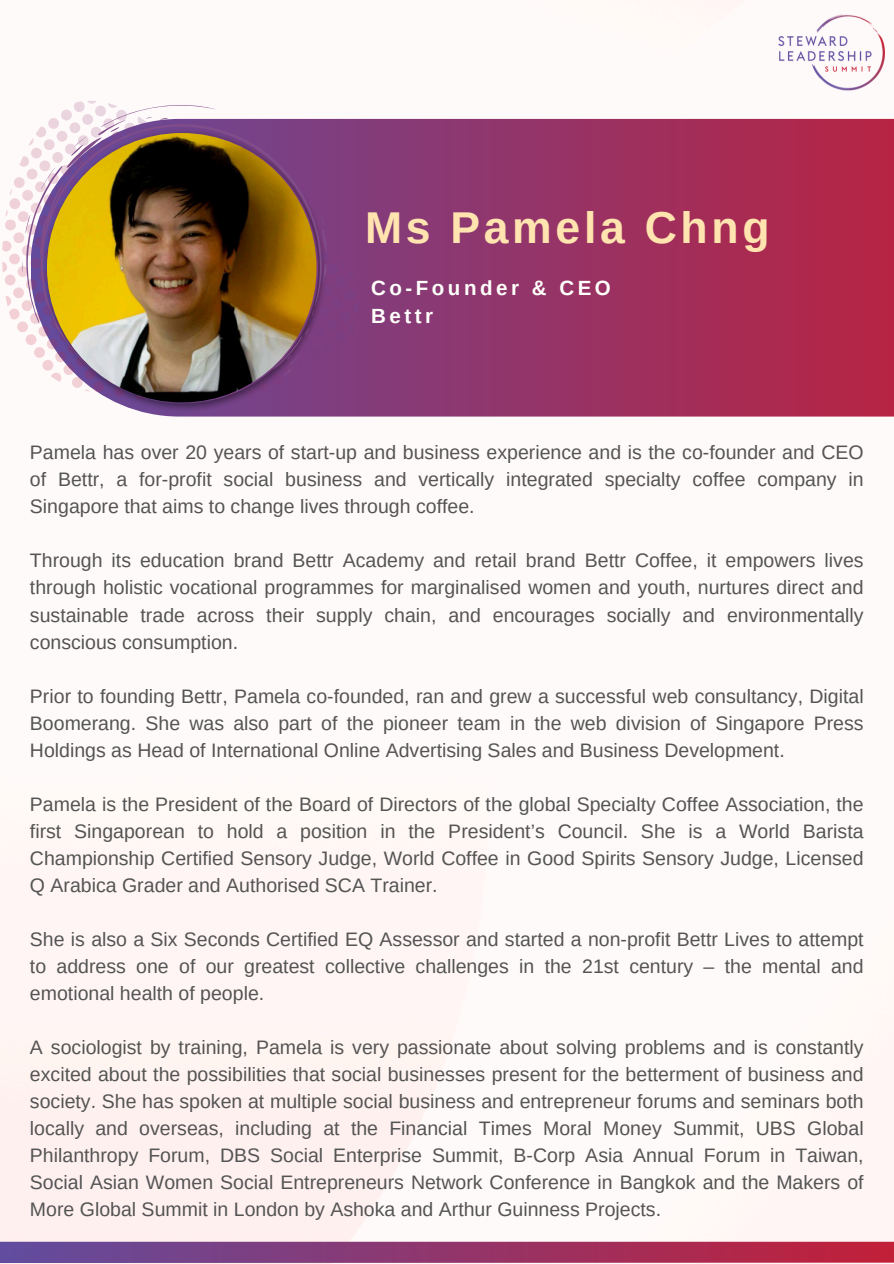
<style>
.page{position:relative;width:894px;height:1264px;background:#fff}
.page>*{position:absolute;margin:0;border:0;box-sizing:border-box;transform-origin:0 0}
.t1{font:700 44.55px "Arimo";letter-spacing:.085em;color:#ffe4b0}
.t2{font:700 20.55px "Arimo";letter-spacing:.17em;color:#fffffb}
.t3{font:19.5px/27px "Arimo";color:#545454;text-align:justify}
</style>
<div class="page">
<img style="left:0;top:118px;width:893px;height:1145px">
<svg style="left:389px;top:119px;width:504px;height:297px"></svg>
<svg style="left:0;top:100px;width:389px;height:342px"></svg>
<img style="left:42px;top:129px;width:285px;height:283px">
<img style="left:47px;top:133px;width:269px;height:269px;border-radius:50%">
<svg style="left:40px;top:124px;width:282px;height:250px"></svg>
<svg style="left:323px;top:263px;width:3px;height:19px"></svg>
<svg style="left:273px;top:328px;width:36px;height:48px"></svg>
<svg style="left:252px;top:122px;width:8px;height:5px"></svg>
<svg style="left:311px;top:308px;width:5px;height:14px"></svg>
<svg style="left:316px;top:214px;width:11px;height:38px"></svg>
<img style="left:22px;top:102px;width:195px;height:221px">
<img style="left:778px;top:14px;width:108px;height:77px">
<svg style="left:0;top:1241px;width:893px;height:21px"></svg>
<p class="t1" style="left:365px;top:202px;width:406px">Ms Pamela Chng</p>
<p class="t2" style="left:371px;top:276px;width:241px">Co-Founder &amp; CEO</p>
<p class="t2" style="left:371px;top:305px;width:63px">Bettr</p>
<p class="t3" style="left:30px;top:439px;width:835px">Pamela has over 20 years of start-up and business experience and is the co-founder and CEO of Bettr, a for-profit social business and vertically integrated specialty coffee company in Singapore that aims to change lives through coffee.</p>
<p class="t3" style="left:30px;top:547px;width:835px">Through its education brand Bettr Academy and retail brand Bettr Coffee, it empowers lives through holistic vocational programmes for marginalised women and youth, nurtures direct and sustainable trade across their supply chain, and encourages socially and environmentally conscious consumption.</p>
<p class="t3" style="left:30px;top:682px;width:834px">Prior to founding Bettr, Pamela co-founded, ran and grew a successful web consultancy, Digital Boomerang. She was also part of the pioneer team in the web division of Singapore Press Holdings as Head of International Online Advertising Sales and Business Development.</p>
<h1 class="t3" style="left:30px;top:790px;width:835px">Pamela is the President of the Board of Directors of the global Specialty Coffee Association, the first Singaporean to hold a position in the President’s Council. She is a World Barista Championship Certified Sensory Judge, World Coffee in Good Spirits Sensory Judge, Licensed Q Arabica Grader and Authorised SCA Trainer.</h1>
<h2 class="t3" style="left:30px;top:925px;width:835px">She is also a Six Seconds Certified EQ Assessor and started a non-profit Bettr Lives to attempt to address one of our greatest collective challenges in the 21st century – the mental and emotional health of people.</h2>
<p class="t3" style="left:30px;top:1033px;width:835px">A sociologist by training, Pamela is very passionate about solving problems and is constantly excited about the possibilities that social businesses present for the betterment of business and society. She has spoken at multiple social business and entrepreneur forums and seminars both locally and overseas, including at the Financial Times Moral Money Summit, UBS Global Philanthropy Forum, DBS Social Enterprise Summit, B-Corp Asia Annual Forum in Taiwan, Social Asian Women Social Entrepreneurs Network Conference in Bangkok and the Makers of More Global Summit in London by Ashoka and Arthur Guinness Projects.</p>
</div>
